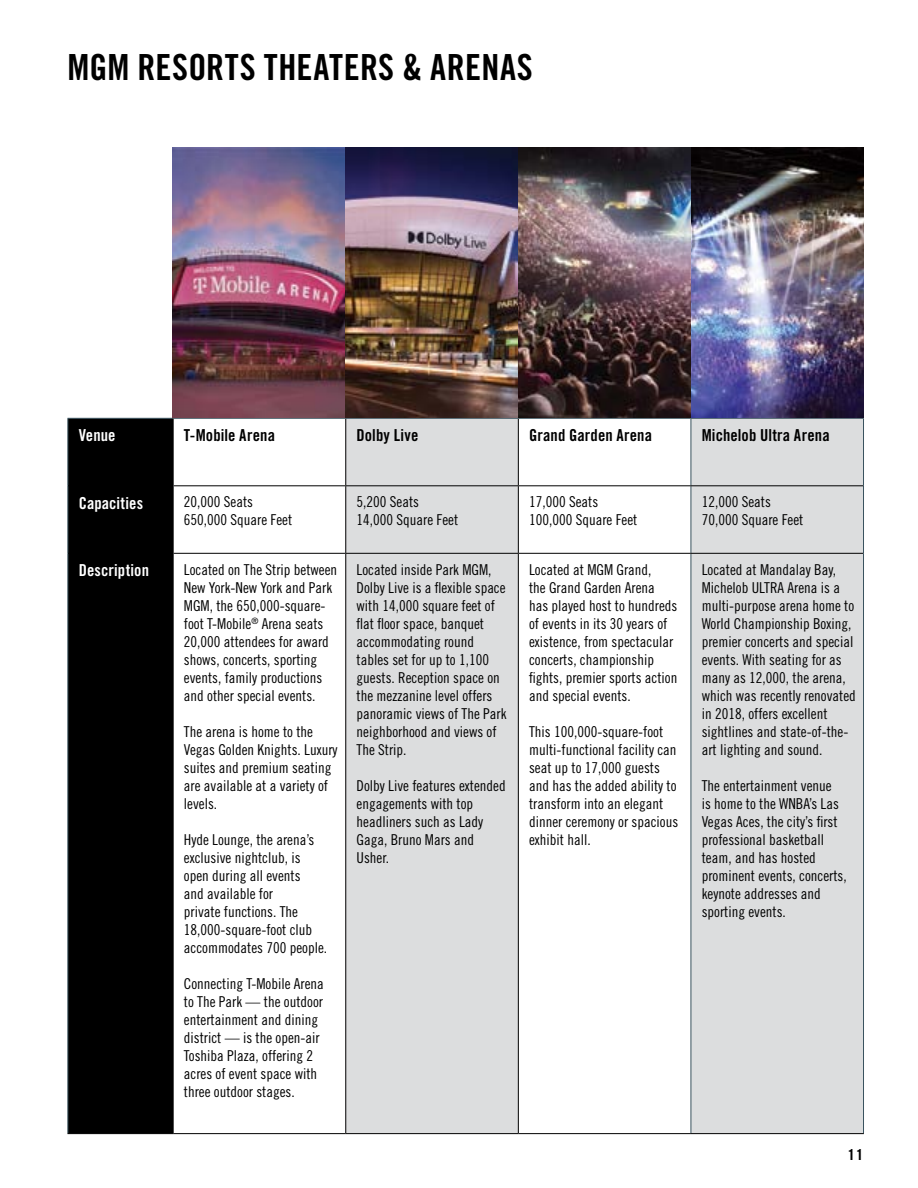
<style>
.page{position:relative;width:918px;height:1188px;background:#fff}
.page>*{position:absolute;margin:0;border:0;box-sizing:border-box;transform-origin:0 0}
.t1{font:36px "Trade Gothic LT Std Bd Cn 20";letter-spacing:.01em;color:#000}
.t2{font:16.5px "Trade Gothic LT Std Bd Cn 20";letter-spacing:.005em;color:#000}
.t3{font:16.5px "Trade Gothic LT Std Bd Cn 20";letter-spacing:.005em;color:#fff}
.t4{font:15px/18px "Trade Gothic LT Std Cn 18";color:#000}
.t5{font:700 15px "Trade Gothic LT Std";color:#000}
</style>
<div class="page">
<div style="left:69px;top:419px;width:104px;height:714px;background:#000"></div>
<div style="left:346px;top:419px;width:172px;height:714px;background:#dcddde"></div>
<div style="left:692px;top:419px;width:171px;height:714px;background:#dcddde"></div>
<hr style="left:68px;top:418px;width:105px;height:1px;background:#3a535f">
<hr style="left:68px;top:419px;width:1px;height:67px;background:#3a535f">
<hr style="left:173px;top:418px;width:173px;height:1px;background:#3a535f">
<hr style="left:346px;top:418px;width:172px;height:1px;background:#3a535f">
<hr style="left:518px;top:418px;width:173px;height:1px;background:#3a535f">
<hr style="left:691px;top:418px;width:173px;height:1px;background:#3a535f">
<hr style="left:691px;top:419px;width:1px;height:66px;background:#3a535f">
<hr style="left:863px;top:419px;width:1px;height:67px;background:#3a535f">
<hr style="left:68px;top:486px;width:1px;height:67px;background:#3a535f">
<hr style="left:691px;top:486px;width:1px;height:67px;background:#3a535f">
<hr style="left:863px;top:486px;width:1px;height:67px;background:#3a535f">
<hr style="left:68px;top:553px;width:1px;height:580px;background:#3a535f">
<hr style="left:691px;top:554px;width:1px;height:579px;background:#3a535f">
<hr style="left:863px;top:553px;width:1px;height:580px;background:#3a535f">
<hr style="left:173px;top:419px;width:1px;height:66px;background:#000">
<hr style="left:345px;top:419px;width:1px;height:66px;background:#000">
<hr style="left:518px;top:419px;width:1px;height:66px;background:#000">
<hr style="left:68px;top:485px;width:105px;height:1px;background:#000">
<hr style="left:68px;top:553px;width:105px;height:1px;background:#000">
<hr style="left:173px;top:486px;width:1px;height:67px;background:#000">
<hr style="left:173px;top:554px;width:1px;height:579px;background:#000">
<hr style="left:173px;top:485px;width:173px;height:1px;background:#000">
<hr style="left:173px;top:553px;width:173px;height:1px;background:#000">
<hr style="left:345px;top:486px;width:1px;height:67px;background:#000">
<hr style="left:345px;top:554px;width:1px;height:579px;background:#000">
<hr style="left:346px;top:485px;width:172px;height:1px;background:#000">
<hr style="left:518px;top:485px;width:173px;height:1px;background:#000">
<hr style="left:691px;top:485px;width:172px;height:1px;background:#000">
<hr style="left:518px;top:553px;width:173px;height:1px;background:#000">
<hr style="left:691px;top:553px;width:172px;height:1px;background:#000">
<hr style="left:346px;top:553px;width:172px;height:1px;background:#000">
<hr style="left:68px;top:1133px;width:105px;height:1px;background:#000">
<hr style="left:518px;top:486px;width:1px;height:67px;background:#000">
<hr style="left:518px;top:554px;width:1px;height:579px;background:#000">
<hr style="left:173px;top:1133px;width:173px;height:1px;background:#000">
<hr style="left:346px;top:1133px;width:172px;height:1px;background:#000">
<hr style="left:518px;top:1133px;width:173px;height:1px;background:#000">
<hr style="left:691px;top:1133px;width:173px;height:1px;background:#000">
<img style="left:173px;top:148px;width:691px;height:270px">
<h1 class="t1" style="left:68px;top:45px;width:467px">MGM RESORTS THEATERS &amp; ARENAS</h1>
<p class="t3" style="left:79px;top:425px;width:38px">Venue</p>
<p class="t2" style="left:184px;top:425px;width:93px">T-Mobile Arena</p>
<p class="t2" style="left:357px;top:425px;width:63px">Dolby Live</p>
<p class="t2" style="left:529px;top:425px;width:124px">Grand Garden Arena</p>
<p class="t2" style="left:702px;top:425px;width:129px">Michelob Ultra Arena</p>
<p class="t3" style="left:79px;top:493px;width:66px">Capacities</p>
<p class="t4" style="left:184px;top:493px;width:110px">20,000 Seats<br>650,000 Square Feet</p>
<p class="t4" style="left:357px;top:493px;width:103px">5,200 Seats<br>14,000 Square Feet</p>
<p class="t4" style="left:529px;top:493px;width:110px">17,000 Seats<br>100,000 Square Feet</p>
<p class="t4" style="left:702px;top:493px;width:103px">12,000 Seats<br>70,000 Square Feet</p>
<p class="t3" style="left:79px;top:560px;width:72px">Description</p>
<p class="t4" style="left:184px;top:560px;width:155px">Located on The Strip between<br>New York-New York and Park<br>MGM, the 650,000-square&shy;foot T-Mobile<sup>®</sup> Arena seats<br>20,000 attendees for award shows, concerts, sporting events, family productions and other special events.</p>
<p class="t4" style="left:184px;top:722px;width:155px">The arena is home to the<br>Vegas Golden Knights. Luxury suites and premium seating are available at a variety of levels.</p>
<p class="t4" style="left:184px;top:830px;width:145px">Hyde Lounge, the arena’s exclusive nightclub, is open during all events<br>and available for<br>private functions. The<br>18,000-square-foot club accommodates 700 people.</p>
<p class="t4" style="left:184px;top:974px;width:141px">Connecting T-Mobile Arena to The Park — the outdoor entertainment and dining district — is the open-air<br>Toshiba Plaza, offering 2 acres of event space with three outdoor stages.</p>
<p class="t4" style="left:357px;top:560px;width:151px">Located inside Park MGM,<br>Dolby Live is a flexible space with 14,000 square feet of flat floor space, banquet accommodating round tables set for up to 1,100 guests. Reception space on the mezzanine level offers panoramic views of The Park neighborhood and views of<br>The Strip.</p>
<p class="t4" style="left:357px;top:776px;width:151px">Dolby Live features extended engagements with top headliners such as Lady<br>Gaga, Bruno Mars and<br>Usher.</p>
<p class="t4" style="left:529px;top:560px;width:150px">Located at MGM Grand,<br>the Grand Garden Arena has played host to hundreds of events in its 30 years of existence, from spectacular concerts, championship fights, premier sports action and special events.</p>
<p class="t4" style="left:529px;top:722px;width:151px">This 100,000-square-foot multi-functional facility can seat up to 17,000 guests and has the added ability to transform into an elegant dinner ceremony or spacious exhibit hall.</p>
<p class="t4" style="left:702px;top:560px;width:156px">Located at Mandalay Bay,<br>Michelob ULTRA Arena is a multi-purpose arena home to<br>World Championship Boxing, premier concerts and special events. With seating for as many as 12,000, the arena, which was recently renovated in 2018, offers excellent sightlines and state-of-the&shy;art lighting and sound.</p>
<p class="t4" style="left:702px;top:776px;width:146px">The entertainment venue<br>is home to the WNBA’s Las<br>Vegas Aces, the city’s first professional basketball team, and has hosted prominent events, concerts, keynote addresses and sporting events.</p>
<p class="t5" style="left:847px;top:1145px;width:18px">11</p>
</div>
